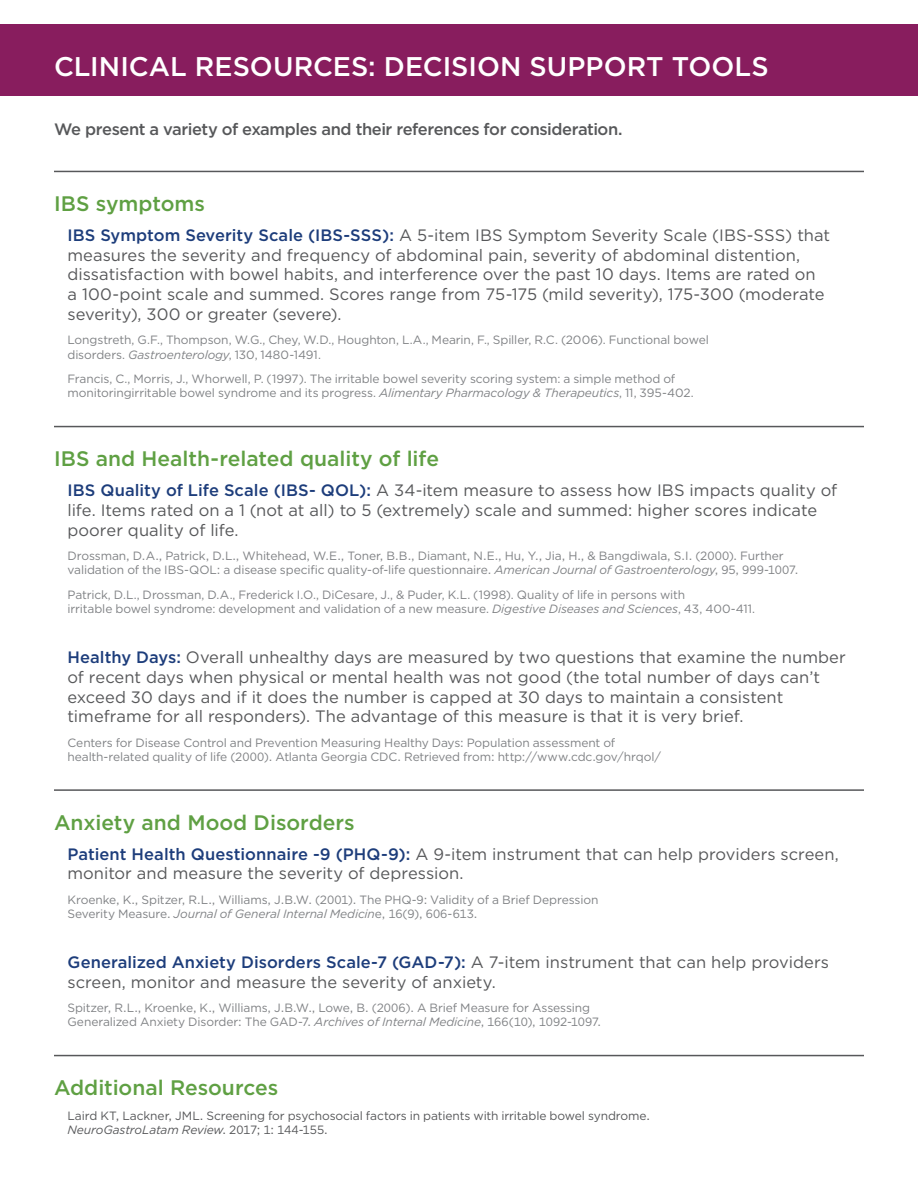
<style>
.page{position:relative;width:918px;height:1188px;background:#fff}
.page>*{position:absolute;margin:0;border:0;box-sizing:border-box;transform-origin:0 0}
.t1{font:500 27px "Gotham";color:#fff}
.t2{font:500 21px "Gotham";color:#5fa043}
.t3{font:16.5px/19.8px "Gotham";color:#57585a}
.t4{font:500 16.5px "Gotham";letter-spacing:-.03em;color:#57585a}
.t5{font:12px/14.4px "Gotham";letter-spacing:-.01em;color:#808285}
.t6{font:12px/14.4px "Gotham";letter-spacing:-.01em;color:#57585a}
.s1{font-weight:500;color:#1d3d7b}
.s2{font-style:italic}
</style>
<div class="page">
<hr style="left:54px;top:171px;width:810px;height:1px;background:#57585a">
<hr style="left:54px;top:426px;width:810px;height:1px;background:#57585a">
<hr style="left:54px;top:789px;width:810px;height:2px;background:#57585a">
<hr style="left:54px;top:1055px;width:810px;height:1px;background:#57585a">
<div style="left:0;top:25px;width:918px;height:71px;background:#881d5e"></div>
<p class="t1" style="left:54px;top:48px;width:716px">CLINICAL RESOURCES: DECISION SUPPORT TOOLS</p>
<p class="t4" style="left:54px;top:119px;width:570px">We present a variety of examples and their references for consideration.</p>
<h3 class="t2" style="left:54px;top:190px;width:153px">IBS symptoms</h3>
<p class="t3" style="left:68px;top:225px;width:764px"><span class="s1">IBS Symptom Severity Scale (IBS-SSS):</span> A 5-item IBS Symptom Severity Scale (IBS-SSS) that measures the severity and frequency of abdominal pain, severity of abdominal distention, dissatisfaction with bowel habits, and interference over the past 10 days. Items are rated on<br>a 100-point scale and summed. Scores range from 75-175 (mild severity), 175-300 (moderate severity), 300 or greater (severe).</p>
<p class="t5" style="left:68px;top:333px;width:643px">Longstreth, G.F., Thompson, W.G., Chey, W.D., Houghton, L.A., Mearin, F., Spiller, R.C. (2006). Functional bowel disorders. <span class="s2">Gastroenterology</span>, 130, 1480-1491.</p>
<p class="t5" style="left:67px;top:371px;width:628px">Francis, C., Morris, J., Whorwell, P. (1997). The irritable bowel severity scoring system: a simple method of monitoringirritable bowel syndrome and its progress. <span class="s2">Alimentary Pharmacology &amp; Therapeutics</span>, 11, 395-402.</p>
<h3 class="t2" style="left:54px;top:445px;width:387px">IBS and Health-related quality of life</h3>
<p class="t3" style="left:68px;top:480px;width:771px"><span class="s1">IBS Quality of Life Scale (IBS- QOL):</span> A 34-item measure to assess how IBS impacts quality of life. Items rated on a 1 (not at all) to 5 (extremely) scale and summed: higher scores indicate poorer quality of life.</p>
<p class="t5" style="left:68px;top:548px;width:732px">Drossman, D.A., Patrick, D.L., Whitehead, W.E., Toner, B.B., Diamant, N.E., Hu, Y., Jia, H., &amp; Bangdiwala, S.I. (2000). Further validation of the IBS-QOL: a disease specific quality-of-life questionnaire. <span class="s2">American Journal of Gastroenterology</span>, 95, 999-1007.</p>
<p class="t5" style="left:68px;top:587px;width:689px">Patrick, D.L., Drossman, D.A., Frederick I.O., DiCesare, J., &amp; Puder, K.L. (1998). Quality of life in persons with<br>irritable bowel syndrome: development and validation of a new measure. <span class="s2">Digestive Diseases and Sciences</span>, 43, 400-411.</p>
<p class="t3" style="left:68px;top:647px;width:780px"><span class="s1">Healthy Days:</span> Overall unhealthy days are measured by two questions that examine the number of recent days when physical or mental health was not good (the total number of days can’t exceed 30 days and if it does the number is capped at 30 days to maintain a consistent timeframe for all responders). The advantage of this measure is that it is very brief.</p>
<p class="t5" style="left:68px;top:735px;width:595px">Centers for Disease Control and Prevention Measuring Healthy Days: Population assessment of health-related quality of life (2000). Atlanta Georgia CDC. Retrieved from: http://www.cdc.gov/hrqol/</p>
<h3 class="t2" style="left:54px;top:809px;width:302px">Anxiety and Mood Disorders</h3>
<p class="t3" style="left:68px;top:843px;width:773px"><span class="s1">Patient Health Questionnaire -9 (PHQ-9):</span> A 9-item instrument that can help providers screen, monitor and measure the severity of depression.</p>
<p class="t5" style="left:68px;top:892px;width:532px">Kroenke, K., Spitzer, R.L., Williams, J.B.W. (2001). The PHQ-9: Validity of a Brief Depression<br>Severity Measure. <span class="s2">Journal of General Internal Medicin</span>e, 16(9), 606-613.</p>
<p class="t3" style="left:68px;top:952px;width:763px"><span class="s1">Generalized Anxiety Disorders Scale-7 (GAD-7):</span> A 7-item instrument that can help providers screen, monitor and measure the severity of anxiety.</p>
<p class="t5" style="left:68px;top:1000px;width:535px">Spitzer, R.L., Kroenke, K., Williams, J.B.W., Lowe, B. (2006). A Brief Measure for Assessing<br>Generalized Anxiety Disorder: The GAD-7. <span class="s2">Archives of Internal Medicine</span>, 166(10), 1092-1097.</p>
<h3 class="t2" style="left:54px;top:1074px;width:226px">Additional Resources</h3>
<p class="t6" style="left:68px;top:1108px;width:584px">Laird KT, Lackner, JML. Screening for psychosocial factors in patients with irritable bowel syndrome.<br><span class="s2">NeuroGastroLatam Review</span>. 2017; 1: 144-155.</p>
</div>
